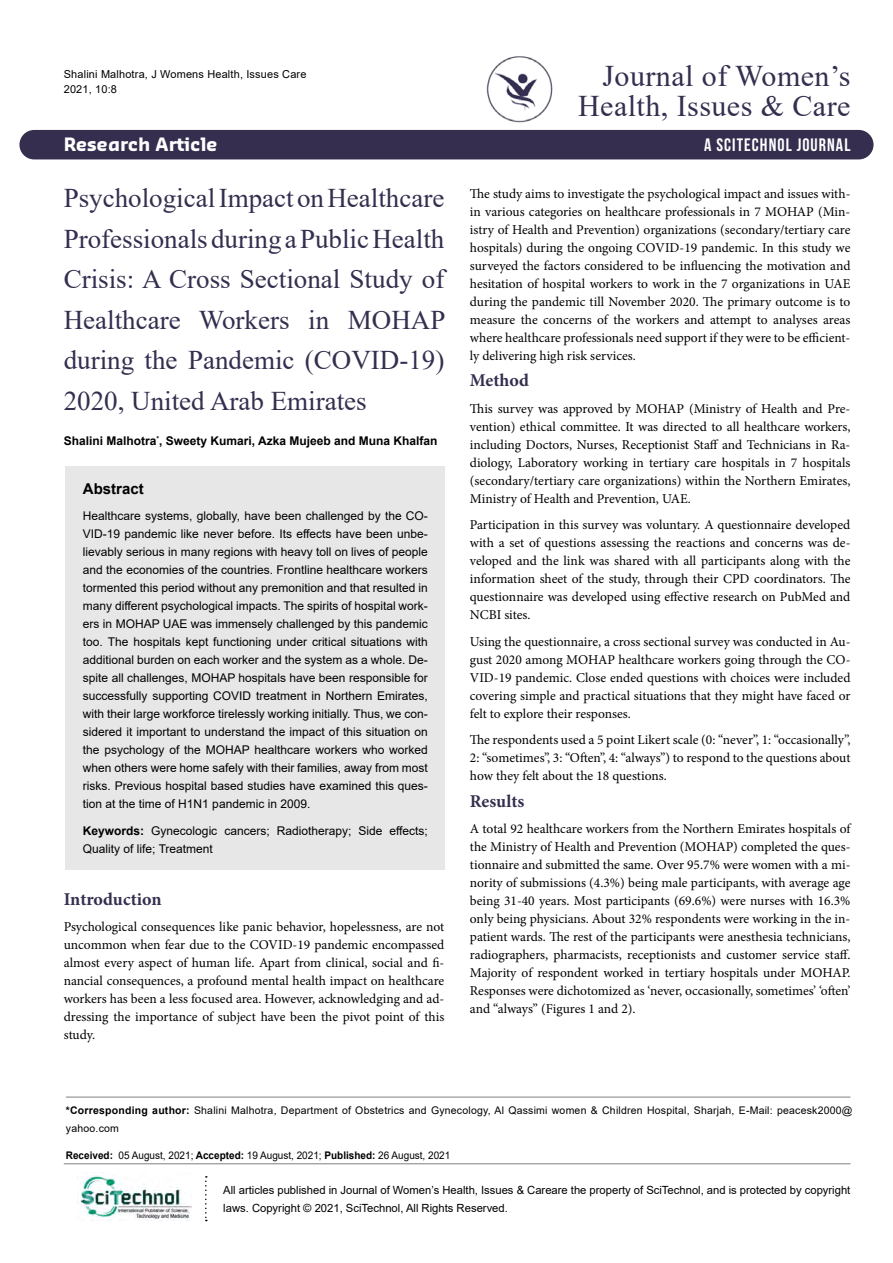
<style>
.page{position:relative;width:893px;height:1263px;background:#fff}
.page>*{position:absolute;margin:0;border:0;box-sizing:border-box;transform-origin:0 0}
.t1{font:30px/30px "Times New Roman";letter-spacing:.015em;color:#352e4f;text-align:right}
.t2{font:27px/40.5px "Times New Roman";color:#352e4f;text-align:justify}
.t3{font:700 18px "Minion Pro";color:#352e4f}
.t4{font:700 18px "Bebas Neue";letter-spacing:.06em;color:#fff}
.t5{font:700 18px "Sansa Pro";color:#fff}
.t6{font:700 15px "Arial";color:#000}
.t7{font:13.5px/18px "Minion Pro";color:#000;text-align:justify}
.t8{font:12px/18px "Arial";color:#000;text-align:justify}
.t9{font:700 12px "Arial";color:#000}
.t10{font:11.25px/18px "Arial";color:#000}
.t11{font:10.95px/15px "Arial";letter-spacing:.015em;color:#000}
.t12{font:10.5px/18px "Arial";letter-spacing:.02em;color:#000}
.t13{font:10.5px "Arial";color:#000;scale:.95 1}
.s1{font-weight:700}
</style>
<div class="page">
<div style="left:19px;top:130px;width:854px;height:29px;background:#352e4f;border-radius:15px"></div>
<img style="left:80px;top:1172px;width:112px;height:47px">
<svg style="left:205px;top:1176px;width:2px;height:45px"></svg>
<hr style="left:64px;top:1163px;width:786px;height:1px;background:#808080">
<img style="left:486px;top:56px;width:67px;height:67px">
<hr style="left:66px;top:1097px;width:784px;height:1px;background:#808080">
<div style="left:66px;top:466px;width:379px;height:404px;background:#e7e7e7"></div>
<p class="t11" style="left:64px;top:66px;width:244px">Shalini Malhotra, J Womens Health, Issues Care<br>2021, 10:8</p>
<h1 class="t1" style="left:578px;top:60px;width:274px">Journal of Women’s<br>Health, Issues &amp; Care</h1>
<h3 class="t5" style="left:64px;top:132px;width:155px">Research Article</h3>
<h3 class="t4" style="left:704px;top:135px;width:148px">A SCITECHNOL JOURNAL</h3>
<h2 class="t2" style="left:64px;top:177px;width:383px">Psychological Impact on Healthcare Professionals during a Public Health Crisis: A Cross Sectional Study of Healthcare Workers in MOHAP during the Pandemic (COVID-19)<br>2020, United Arab Emirates</h2>
<p class="t9" style="left:64px;top:432px;width:375px">Shalini Malhotra<sup>*</sup>, Sweety Kumari, Azka Mujeeb and Muna Khalfan</p>
<p class="t7" style="left:470px;top:184px;width:382px">The study aims to investigate the psychological impact and issues with&shy;in various categories on healthcare professionals in 7 MOHAP (Min&shy;istry of Health and Prevention) organizations (secondary/tertiary care hospitals) during the ongoing COVID-19 pandemic. In this study we surveyed the factors considered to be influencing the motivation and hesitation of hospital workers to work in the 7 organizations in UAE during the pandemic till November 2020. The primary outcome is to measure the concerns of the workers and attempt to analyses areas where healthcare professionals need support if they were to be efficient&shy;ly delivering high risk services.</p>
<h3 class="t3" style="left:470px;top:368px;width:61px">Method</h3>
<p class="t7" style="left:470px;top:399px;width:382px">This survey was approved by MOHAP (Ministry of Health and Pre&shy;vention) ethical committee. It was directed to all healthcare workers, including Doctors, Nurses, Receptionist Staff and Technicians in Ra&shy;diology, Laboratory working in tertiary care hospitals in 7 hospitals (secondary/tertiary care organizations) within the Northern Emirates, Ministry of Health and Prevention, UAE.</p>
<p class="t7" style="left:470px;top:516px;width:382px">Participation in this survey was voluntary. A questionnaire developed with a set of questions assessing the reactions and concerns was de&shy;veloped and the link was shared with all participants along with the information sheet of the study, through their CPD coordinators. The questionnaire was developed using effective research on PubMed and NCBI sites.</p>
<p class="t7" style="left:470px;top:632px;width:382px">Using the questionnaire, a cross sectional survey was conducted in Au&shy;gust 2020 among MOHAP healthcare workers going through the CO-VID-19 pandemic. Close ended questions with choices were included covering simple and practical situations that they might have faced or felt to explore their responses.</p>
<p class="t7" style="left:470px;top:731px;width:382px">The respondents used a 5 point Likert scale (0: “never”, 1: “occasionally”, 2: “sometimes”, 3: “Often”, 4: “always”) to respond to the questions about how they felt about the 18 questions.</p>
<h3 class="t3" style="left:470px;top:788px;width:56px">Results</h3>
<p class="t7" style="left:470px;top:820px;width:382px">A total 92 healthcare workers from the Northern Emirates hospitals of the Ministry of Health and Prevention (MOHAP) completed the ques&shy;tionnaire and submitted the same. Over 95.7% were women with a mi&shy;nority of submissions (4.3%) being male participants, with average age being 31-40 years. Most participants (69.6%) were nurses with 16.3% only being physicians. About 32% respondents were working in the in&shy;patient wards. The rest of the participants were anesthesia technicians, radiographers, pharmacists, receptionists and customer service staff.<br>Majority of respondent worked in tertiary hospitals under MOHAP.<br>Responses were dichotomized as ‘never, occasionally, sometimes’ ‘often’ and “always” (Figures 1 and 2).</p>
<p class="t6" style="left:83px;top:478px;width:62px">Abstract</p>
<p class="t8" style="left:83px;top:507px;width:347px">Healthcare systems, globally, have been challenged by the CO-VID-19 pandemic like never before. Its effects have been unbe&shy;lievably serious in many regions with heavy toll on lives of people and the economies of the countries. Frontline healthcare workers tormented this period without any premonition and that resulted in many different psychological impacts. The spirits of hospital work&shy;ers in MOHAP UAE was immensely challenged by this pandemic too. The hospitals kept functioning under critical situations with additional burden on each worker and the system as a whole. De&shy;spite all challenges, MOHAP hospitals have been responsible for successfully supporting COVID treatment in Northern Emirates, with their large workforce tirelessly working initially. Thus, we con&shy;sidered it important to understand the impact of this situation on the psychology of the MOHAP healthcare workers who worked when others were home safely with their families, away from most risks. Previous hospital based studies have examined this ques&shy;tion at the time of H1N1 pandemic in 2009.</p>
<p class="t8" style="left:83px;top:821px;width:347px"><span class="s1">Keywords:</span> Gynecologic cancers; Radiotherapy; Side effects;<br>Quality of life; Treatment</p>
<h3 class="t3" style="left:64px;top:886px;width:99px">Introduction</h3>
<p class="t7" style="left:64px;top:918px;width:382px">Psychological consequences like panic behavior, hopelessness, are not uncommon when fear due to the COVID-19 pandemic encompassed almost every aspect of human life. Apart from clinical, social and fi&shy;nancial consequences, a profound mental health impact on healthcare workers has been a less focused area. However, acknowledging and ad&shy;dressing the importance of subject have been the pivot point of this study.</p>
<p class="t12" style="left:66px;top:1101px;width:788px"><span class="s1">*Corresponding author:</span> Shalini Malhotra, Department of Obstetrics and Gynecology, Al Qassimi women &amp; Children Hospital, Sharjah, E-Mail: peacesk2000@ yahoo.com</p>
<p class="t13" style="left:66px;top:1147px;width:406px"><span class="s1">Received:</span> 05 August, 2021; <span class="s1">Accepted:</span> 19 August, 2021; <span class="s1">Published:</span> 26 August, 2021</p>
<p class="t10" style="left:223px;top:1181px;width:629px">All articles published in Journal of Women’s Health, Issues &amp; Careare the property of SciTechnol, and is protected by copyright laws. Copyright © 2021, SciTechnol, All Rights Reserved.</p>
</div>
